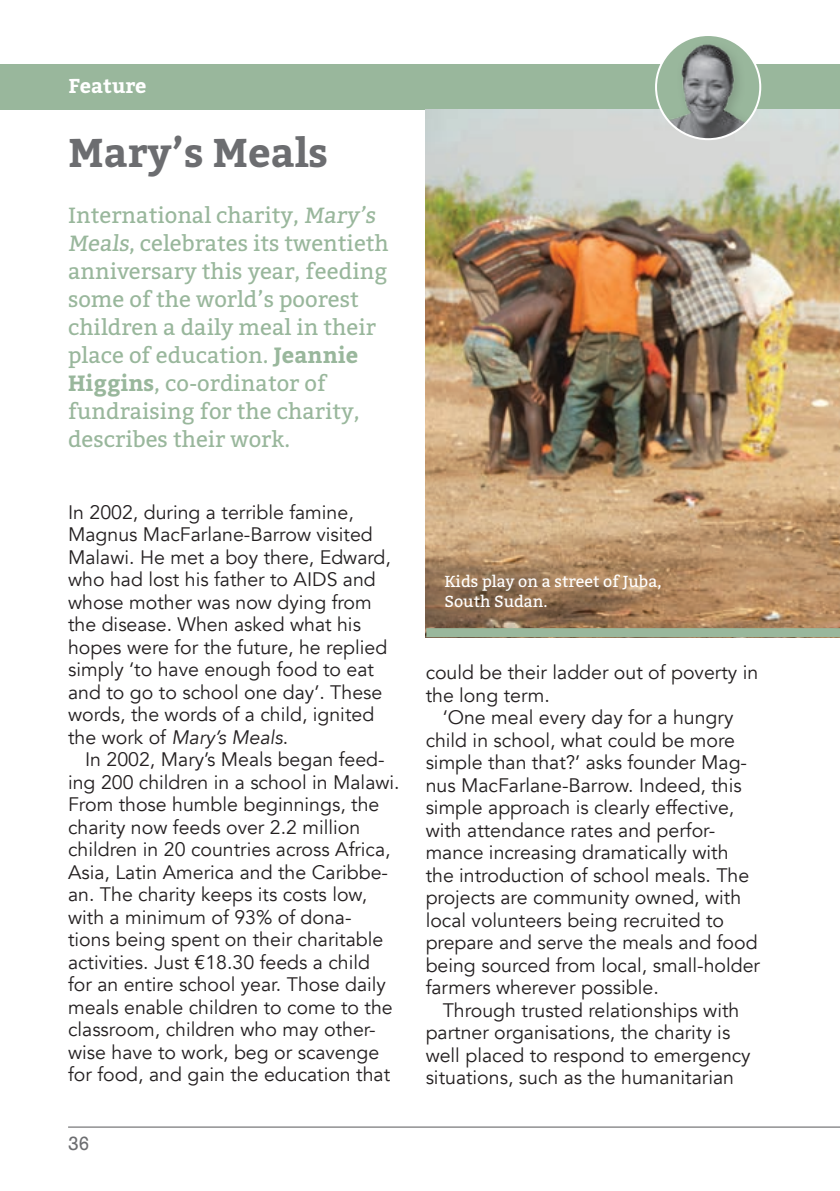
<style>
.page{position:relative;width:840px;height:1191px;background:#fff}
.page>*{position:absolute;margin:0;border:0;box-sizing:border-box;transform-origin:0 0}
.t1{font:700 40px "Bitter";color:#6c6d70}
.SUBHEAD_2019{font:22px/28px "Bitter";color:#99b79c}
.t2{font:700 20px "Bitter";color:#fff}
.Normal_wrd_14{font:19.6px/22.4px "Avenir";color:#231f20}
.t3{font:18px "Rockwell";color:#6c6d70}
.t4{font:16px/20px "Bitter";color:#fff}
.s1{font-weight:700}
.s2{font-style:italic}
</style>
<div class="page">
<hr style="left:68px;top:1126px;width:771px;height:1px;background:#57585a">
<div style="left:0;top:64px;width:839px;height:46px;background:#99b79c"></div>
<img style="left:425px;top:110px;width:414px;height:527px">
<div style="left:426px;top:628px;width:413px;height:9px;background:#99b79c"></div>
<div style="left:657px;top:39px;width:102px;height:100px;background:#231f20;opacity:.2"></div>
<img style="left:664px;top:37px;width:91px;height:102px">
<div style="left:654px;top:34px;width:106px;height:106px;border:2px solid #fff;border-radius:50%"></div>
<p class="t2" style="left:68px;top:72px;width:80px">Feature</p>
<p class="t1" style="left:69px;top:127px;width:261px">Mary’s Meals</p>
<p class="SUBHEAD_2019" style="left:68px;top:201px;width:322px">International charity, Mary’s<br>Meals, celebrates its twentieth</p>
<p class="SUBHEAD_2019" style="left:68px;top:257px;width:320px">anniversary this year, feeding some of the world’s poorest</p>
<p class="SUBHEAD_2019" style="left:68px;top:313px;width:309px">children a daily meal in their place of education. <span class="s1">Jeannie<br>Higgins</span>, co-ordinator of fundraising for the charity, describes their work.</p>
<p class="Normal_wrd_14" style="left:68px;top:501px;width:324px">In 2002, during a terrible famine,<br>Magnus MacFarlane-Barrow visited<br>Malawi. He met a boy there, Edward, who had lost his father to AIDS and whose mother was now dying from the disease. When asked what his hopes were for the future, he replied simply ‘to have enough food to eat and to go to school one day’. These words, the words of a child, ignited the work of <span class="s2">Mary’s Meals</span>.</p>
<p class="Normal_wrd_14" style="left:68px;top:748px;width:333px;text-indent:17px">In 2002, Mary’s Meals began feed&shy;ing 200 children in a school in Malawi.<br>From those humble beginnings, the charity now feeds over 2.2 million children in 20 countries across Africa, Asia, Latin America and the Caribbe&shy;an. The charity keeps its costs low, with a minimum of 93% of dona-<br>tions being spent on their charitable activities. Just €18.30 feeds a child<br>for an entire school year. Those daily meals enable children to come to the classroom, children who may other&shy;wise have to work, beg or scavenge for food, and gain the education that</p>
<p class="t3" style="left:68px;top:1132px;width:23px">36</p>
<p class="t4" style="left:444px;top:572px;width:218px">Kids play on a street of Juba,<br>South Sudan.</p>
<p class="Normal_wrd_14" style="left:425px;top:661px;width:334px">could be their ladder out of poverty in the long term.</p>
<p class="Normal_wrd_14" style="left:425px;top:706px;width:336px;text-indent:17px">‘One meal every day for a hungry child in school, what could be more simple than that?’ asks founder Mag&shy;nus MacFarlane-Barrow. Indeed, this simple approach is clearly effective, with attendance rates and perfor&shy;mance increasing dramatically with the introduction of school meals. The projects are community owned, with local volunteers being recruited to prepare and serve the meals and food being sourced from local, small-holder farmers wherever possible.</p>
<p class="Normal_wrd_14" style="left:425px;top:999px;width:326px;text-indent:17px">Through trusted relationships with partner organisations, the charity is well placed to respond to emergency situations, such as the humanitarian</p>
</div>
